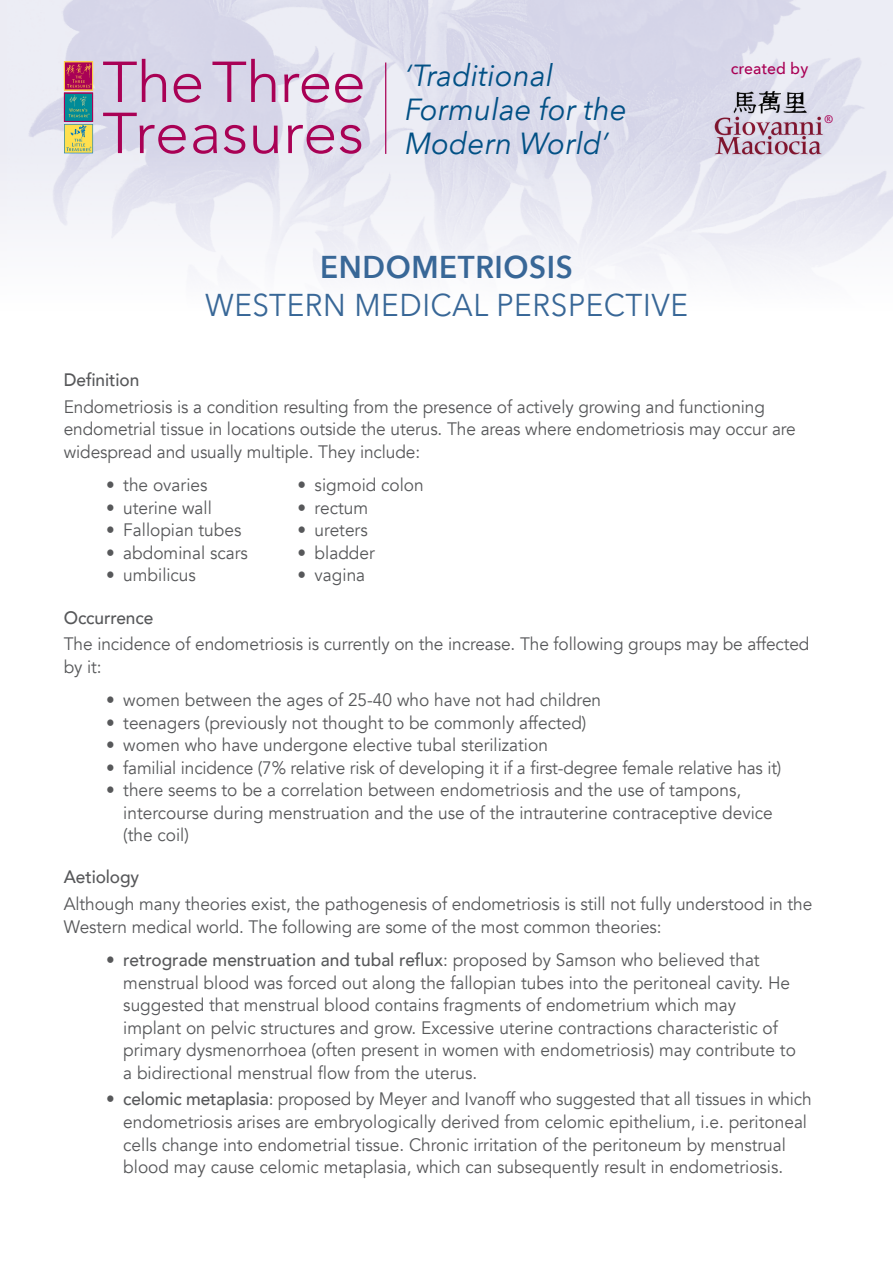
<style>
.page{position:relative;width:893px;height:1263px;background:#fff}
.page>*{position:absolute;margin:0;border:0;box-sizing:border-box;transform-origin:0 0}
.t1{font:31.5px/37.5px "Avenir Next";letter-spacing:.02em;color:#386797;text-align:center;scale:.94 1}
.t2{font:italic 30.45px/33.9px "Avenir Next";color:#015085}
.t3{font:18px/22.5px "Avenir";color:#57585a;scale:.96 1}
.t4{font:500 18px "Avenir";letter-spacing:-.005em;color:#57585a;scale:.96 1}
.t5{font:500 16.2px "Avenir Next";letter-spacing:.01em;color:#a90155}
.t6{font:13.35px "Wunderlich";color:#a90155}
.s1{font-weight:600}
.s2{font-weight:500}
</style>
<div class="page">
<img style="left:7px;top:0;width:886px;height:273px">
<svg style="left:103px;top:113px;width:258px;height:41px;background:#cfadcb"></svg>
<svg style="left:103px;top:59px;width:260px;height:44px;background:#d0b0cd"></svg>
<div style="left:64px;top:61px;width:29px;height:29px;background:#a90156;border:1px solid #ffcf45"></div>
<div style="left:64px;top:62px;width:29px;height:28px;border:1px solid #ffcf45"></div>
<img style="left:66px;top:63px;width:25px;height:13px">
<div style="left:64px;top:93px;width:29px;height:29px;background:#008b98"></div>
<div style="left:64px;top:93px;width:29px;height:29px;border:1px solid #a90156"></div>
<img style="left:70px;top:96px;width:17px;height:11px">
<svg style="left:67px;top:76px;width:25px;height:12px"></svg>
<svg style="left:69px;top:108px;width:21px;height:9px"></svg>
<svg style="left:64px;top:124px;width:29px;height:29px"></svg>
<img style="left:709px;top:87px;width:118px;height:77px">
<hr style="left:385px;top:63px;width:1px;height:91px;background:#a90155">
<p class="t2" style="left:405px;top:57px;width:223px">‘Traditional<br>Formulae for the<br>Modern World’</p>
<p class="t5" style="left:731px;top:55px;width:79px">created by</p>
<p class="t6" style="left:824px;top:113px;width:11px">®</p>
<p class="t1" style="left:205px;top:247px;width:515px"><span class="s1">ENDOMETRIOSIS<br></span>WESTERN MEDICAL PERSPECTIVE</p>
<p class="t4" style="left:64px;top:364px;width:80px">Definition</p>
<p class="t3" style="left:64px;top:396px;width:764px">Endometriosis is a condition resulting from the presence of actively growing and functioning endometrial tissue in locations outside the uterus. The areas where endometriosis may occur are widespread and usually multiple. They include:</p>
<p class="t3" style="left:106px;top:474px;width:107px">• the ovaries</p>
<p class="t3" style="left:298px;top:474px;width:133px">• sigmoid colon</p>
<p class="t3" style="left:106px;top:497px;width:111px">• uterine wall</p>
<p class="t3" style="left:298px;top:497px;width:75px">• rectum</p>
<p class="t3" style="left:106px;top:519px;width:142px">• Fallopian tubes</p>
<p class="t3" style="left:298px;top:519px;width:75px">• ureters</p>
<p class="t3" style="left:106px;top:542px;width:149px">• abdominal scars</p>
<p class="t3" style="left:298px;top:542px;width:82px">• bladder</p>
<p class="t3" style="left:106px;top:564px;width:95px">• umbilicus</p>
<p class="t3" style="left:298px;top:564px;width:72px">• vagina</p>
<p class="t4" style="left:64px;top:602px;width:95px">Occurrence</p>
<p class="t3" style="left:64px;top:633px;width:778px">The incidence of endometriosis is currently on the increase. The following groups may be affected by it:</p>
<p class="t3" style="left:106px;top:689px;width:517px">• women between the ages of 25-40 who have not had children</p>
<p class="t3" style="left:106px;top:712px;width:502px">• teenagers (previously not thought to be commonly affected)</p>
<p class="t3" style="left:106px;top:734px;width:462px">• women who have undergone elective tubal sterilization</p>
<p class="t3" style="left:106px;top:757px;width:705px">• familial incidence (7% relative risk of developing it if a first-degree female relative has it)</p>
<p class="t3" style="left:123px;top:779px;width:678px;text-indent:-17px">• there seems to be a correlation between endometriosis and the use of tampons, intercourse during menstruation and the use of the intrauterine contraceptive device (the coil)</p>
<p class="t4" style="left:64px;top:861px;width:80px">Aetiology</p>
<p class="t3" style="left:64px;top:893px;width:781px">Although many theories exist, the pathogenesis of endometriosis is still not fully understood in the<br>Western medical world. The following are some of the most common theories:</p>
<p class="t3" style="left:123px;top:949px;width:702px;text-indent:-17px">• <span class="s2">retrograde menstruation and tubal reflux</span>: proposed by Samson who believed that menstrual blood was forced out along the fallopian tubes into the peritoneal cavity. He suggested that menstrual blood contains fragments of endometrium which may implant on pelvic structures and grow. Excessive uterine contractions characteristic of primary dysmenorrhoea (often present in women with endometriosis) may contribute to a bidirectional menstrual flow from the uterus.</p>
<p class="t3" style="left:123px;top:1088px;width:719px;text-indent:-17px">• <span class="s2">celomic metaplasia</span>: proposed by Meyer and Ivanoff who suggested that all tissues in which endometriosis arises are embryologically derived from celomic epithelium, i.e. peritoneal cells change into endometrial tissue. Chronic irritation of the peritoneum by menstrual blood may cause celomic metaplasia, which can subsequently result in endometriosis.</p>
</div>
